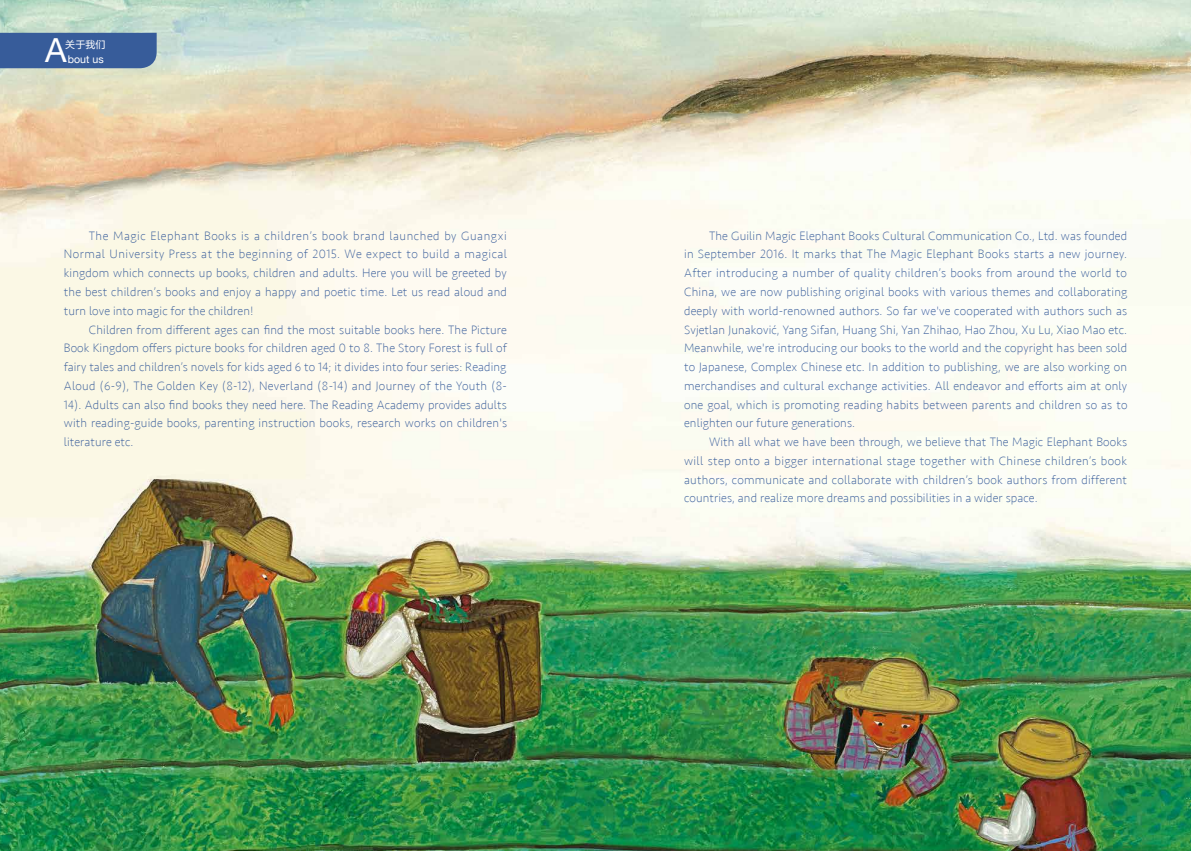
<style>
.page{position:relative;width:1191px;height:851px;background:#fff}
.page>*{position:absolute;margin:0;border:0;box-sizing:border-box;transform-origin:0 0}
.t1{font:33.12px "Helvetica Neue";color:#fff}
.t2{font:200 12.5px/18.8px "Seravek";letter-spacing:.01em;color:#375c9a;text-align:justify}
.t3{font:10.62px "Helvetica Neue";color:#fff}
.t4{font:10px "FZLTHK GBK1 0";color:#fff}
</style>
<div class="page">
<img style="left:0;top:0;width:1191px;height:850px">
<div style="left:0;top:33px;width:157px;height:35px;background:#375c9a"></div>
<h1 class="t1" style="left:45px;top:27px;width:23px">A</h1>
<p class="t4" style="left:65px;top:39px;width:42px">关于我们</p>
<p class="t3" style="left:68px;top:52px;width:37px">bout us</p>
<p class="t2" style="left:64px;top:226px;width:445px;text-indent:25px">The Magic Elephant Books is a children’s book brand launched by Guangxi Normal University Press at the beginning of 2015. We expect to build a magical kingdom which connects up books, children and adults. Here you will be greeted by the best children’s books and enjoy a happy and poetic time. Let us read aloud and turn love into magic for the children!</p>
<p class="t2" style="left:64px;top:320px;width:445px;text-indent:25px">Children from different ages can find the most suitable books here. The Picture Book Kingdom offers picture books for children aged 0 to 8. The Story Forest is full of fairy tales and children’s novels for kids aged 6 to 14; it divides into four series: Reading Aloud (6-9), The Golden Key (8-12), Neverland (8-14) and Journey of the Youth (8- 14). Adults can also find books they need here. The Reading Academy provides adults with reading-guide books, parenting instruction books, research works on children's literature etc.</p>
<p class="t2" style="left:684px;top:226px;width:445px;text-indent:25px">The Guilin Magic Elephant Books Cultural Communication Co., Ltd. was founded in September 2016. It marks that The Magic Elephant Books starts a new journey.<br>After introducing a number of quality children’s books from around the world to China, we are now publishing original books with various themes and collaborating deeply with world-renowned authors. So far we've cooperated with authors such as Svjetlan Junaković, Yang Sifan, Huang Shi, Yan Zhihao, Hao Zhou, Xu Lu, Xiao Mao etc.<br>Meanwhile, we're introducing our books to the world and the copyright has been sold to Japanese, Complex Chinese etc. In addition to publishing, we are also working on merchandises and cultural exchange activities. All endeavor and efforts aim at only one goal, which is promoting reading habits between parents and children so as to enlighten our future generations.</p>
<p class="t2" style="left:684px;top:432px;width:444px;text-indent:25px">With all what we have been through, we believe that The Magic Elephant Books will step onto a bigger international stage together with Chinese children’s book authors, communicate and collaborate with children’s book authors from different countries, and realize more dreams and possibilities in a wider space.</p>
</div>
